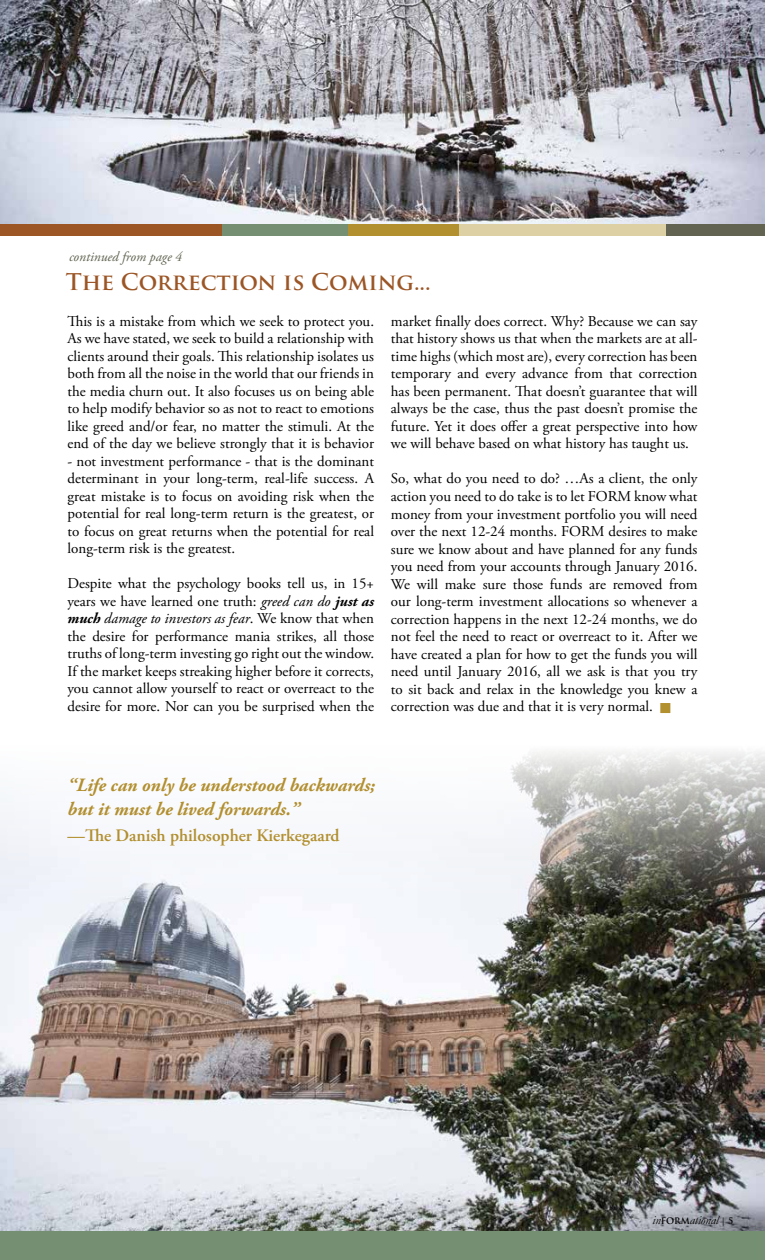
<style>
.page{position:relative;width:765px;height:1260px;background:#fff}
.page>*{position:absolute;margin:0;border:0;box-sizing:border-box;transform-origin:0 0}
.t1{font:700 22.5px "Trajan Pro";color:#9c5626}
.t2{font:italic 700 18.75px/23.8px "Adobe Garamond Pro";color:#b28f2f}
.t3{font:600 17.5px "Adobe Garamond Pro";color:#b28f2f}
.t4{font:15px/17.5px "Adobe Garamond Pro";color:#000;text-align:justify}
.t5{font:italic 13.75px "Adobe Garamond Pro";color:#626451}
.t6{font:italic 12.5px "Garamond";color:#000}
.s1{font-style:italic}
.s2{font-weight:700;font-style:italic}
.s3{font-family:"Trajan Pro";font-weight:700;font-style:normal;font-size:8.75px}
</style>
<div class="page">
<img style="left:0;top:751px;width:765px;height:481px">
<div style="left:0;top:1232px;width:765px;height:28px;background:#758f73"></div>
<img style="left:0;top:0;width:765px;height:224px">
<div style="left:0;top:224px;width:222px;height:11px;background:#9c5626"></div>
<div style="left:222px;top:224px;width:126px;height:11px;background:#758f73"></div>
<div style="left:348px;top:224px;width:111px;height:11px;background:#b28f2f"></div>
<div style="left:459px;top:224px;width:207px;height:11px;background:#dcd0a4"></div>
<div style="left:666px;top:224px;width:99px;height:11px;background:#626451"></div>
<p class="t5" style="left:69px;top:249px;width:115px">continued from page 4</p>
<h1 class="t1" style="left:66px;top:268px;width:367px">The Correction is Coming...</h1>
<p class="t4" style="left:68px;top:313px;width:308px">This is a mistake from which we seek to protect you.<br>As we have stated, we seek to build a relationship with clients around their goals. This relationship isolates us both from all the noise in the world that our friends in the media churn out. It also focuses us on being able to help modify behavior so as not to react to emotions like greed and/or fear, no matter the stimuli. At the end of the day we believe strongly that it is behavior</p>
<p class="t4" style="left:68px;top:453px;width:308px">- not investment performance - that is the dominant determinant in your long-term, real-life success. A great mistake is to focus on avoiding risk when the potential for real long-term return is the greatest, or to focus on great returns when the potential for real long-term risk is the greatest.</p>
<p class="t4" style="left:68px;top:575px;width:308px">Despite what the psychology books tell us, in 15+ years we have learned one truth: <span class="s1">greed can do</span> <span class="s2">just as much</span> <span class="s1">damage to investors as fear</span>. We know that when the desire for performance mania strikes, all those truths of long-term investing go right out the window.<br>If the market keeps streaking higher before it corrects, you cannot allow yourself to react or overreact to the desire for more. Nor can you be surprised when the</p>
<p class="t4" style="left:391px;top:313px;width:308px">market finally does correct. Why? Because we can say that history shows us that when the markets are at all&shy;time highs (which most are), every correction has been temporary and every advance from that correction has been permanent. That doesn’t guarantee that will always be the case, thus the past doesn’t promise the future. Yet it does offer a great perspective into how we will behave based on what history has taught us.</p>
<p class="t4" style="left:391px;top:471px;width:308px">So, what do you need to do? …As a client, the only action you need to do take is to let FORM know what money from your investment portfolio you will need over the next 12-24 months. FORM desires to make sure we know about and have planned for any funds you need from your accounts through January 2016.<br>We will make sure those funds are removed from our long-term investment allocations so whenever a correction happens in the next 12-24 months, we do not feel the need to react or overreact to it. After we have created a plan for how to get the funds you will need until January 2016, all we ask is that you try to sit back and relax in the knowledge you knew a correction was due and that it is very normal.</p>
<p class="t2" style="left:68px;top:774px;width:309px">“Life can only be understood backwards; but it must be lived forwards.”</p>
<p class="t3" style="left:68px;top:826px;width:273px">—The Danish philosopher Kierkegaard</p>
<p class="t6" style="left:652px;top:1213px;width:82px">in<span class="s3">FORM</span>ational <span class="s3">| 5</span></p>
</div>
